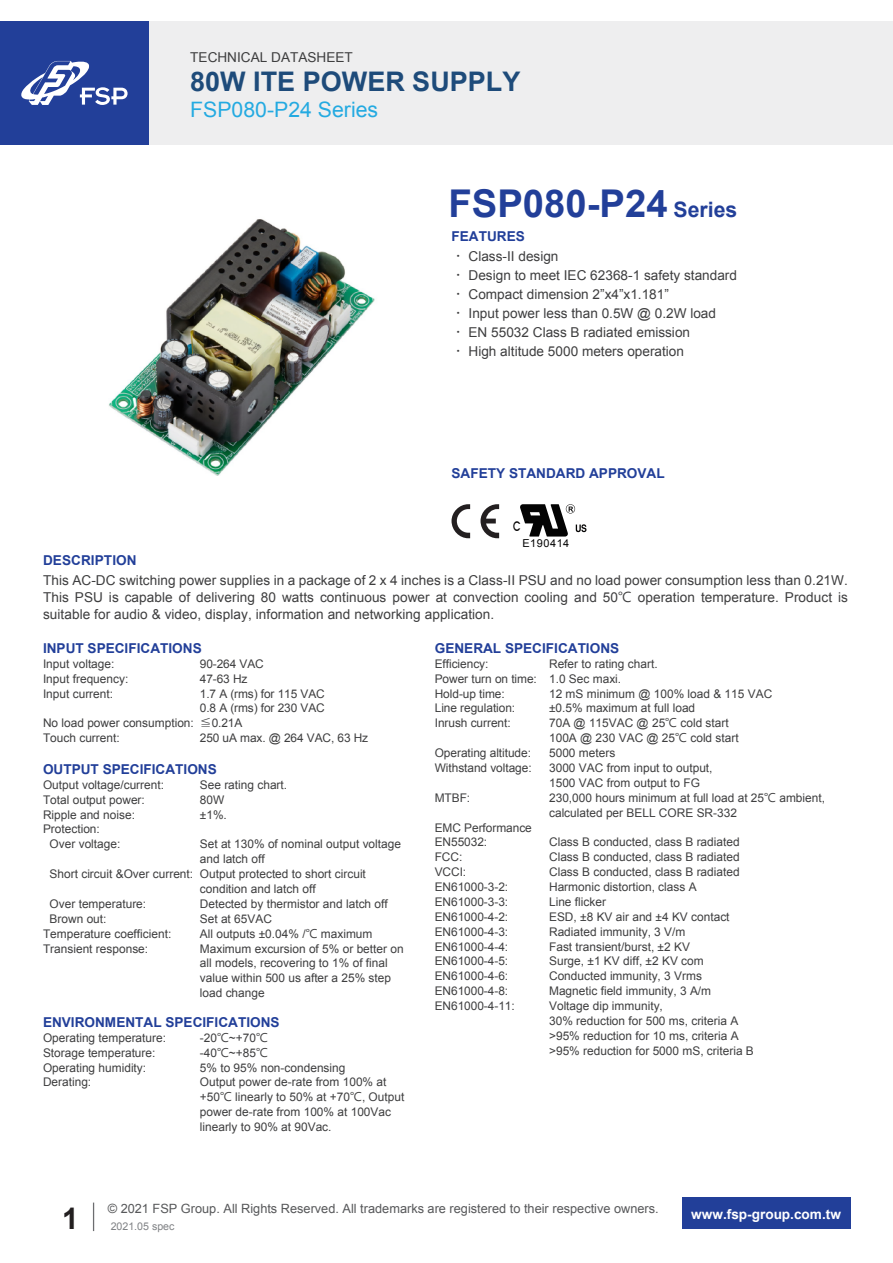
<style>
.page{position:relative;width:893px;height:1263px;background:#fff}
.page>*{position:absolute;margin:0;border:0;box-sizing:border-box;transform-origin:0 0}
.t1{font:700 38.25px "Arial";color:#223f99}
.t2{font:700 29.7px "Arial";color:#231f20}
.t3{font:700 27px "Arial";color:#1e4b7a}
.t4{font:21.3px "Arial";color:#24aae1}
.t5{font:13.65px/19.2px "Arial";color:#3e3e3f}
.t6{font:700 13.65px "Arial";color:#223f99}
.t7{font:700 13.65px "Arial";color:#fff}
.t8{font:500 13.2px "Avant Garde IT Cby BT";color:#040303;scale:.75 1}
.t9{font:12.75px "Arial";color:#57585a}
.t10{font:11.85px/14.9px "Arial";color:#3e3e3f}
.t11{font:10.95px "Arial";letter-spacing:.05em;color:#030303}
.t12{font:10.65px "Arial";color:#808285}
.s1{font-size:21.3px}
.s2{font-weight:700;color:#223f99}
.s3{font-family:"Adobe Ming Std";font-weight:300}
.s4{font-family:"Microsoft Jheng Hei"}
</style>
<div class="page">
<svg style="left:520px;top:504px;width:66px;height:32px"></svg>
<img style="left:109px;top:219px;width:266px;height:257px">
<svg style="left:93px;top:1202px;width:1px;height:29px"></svg>
<div style="left:682px;top:1197px;width:168px;height:32px;background:#223f99"></div>
<div style="left:0;top:21px;width:893px;height:124px;background:#eeeeef"></div>
<div style="left:0;top:21px;width:149px;height:124px;background:#223f99"></div>
<svg style="left:21px;top:61px;width:107px;height:44px"></svg>
<svg style="left:452px;top:504px;width:47px;height:34px"></svg>
<p class="t5" style="left:190px;top:47px;width:164px">TECHNICAL DATASHEET</p>
<h3 class="t3" style="left:190px;top:64px;width:332px">80W ITE POWER SUPPLY</h3>
<h3 class="t4" style="left:190px;top:95px;width:189px">FSP080-P24 Series</h3>
<h1 class="t1" style="left:449px;top:178px;width:290px">FSP080-P24 <span class="s1">Series</span></h1>
<p class="t5" style="left:452px;top:227px;width:287px"><span class="s2">FEATURES<br></span><span class="s3">‧</span> Class-II design<br><span class="s3">‧</span> Design to meet IEC 62368-1 safety standard <span class="s3">‧</span> Compact dimension 2”x4”x1.181”<br><span class="s3">‧</span> Input power less than 0.5W @ 0.2W load<br><span class="s3">‧</span> EN 55032 Class B radiated emission<br><span class="s3">‧</span> High altitude 5000 meters operation</p>
<p class="t6" style="left:452px;top:464px;width:215px">SAFETY STANDARD APPROVAL</p>
<p class="t8" style="left:513px;top:518px;width:12px">C</p>
<p class="t11" style="left:522px;top:536px;width:48px">E190414</p>
<p class="t6" style="left:43px;top:552px;width:95px">DESCRIPTION</p>
<p class="t5" style="left:43px;top:571px;width:806px;line-height:17px;text-align:justify">This AC-DC switching power supplies in a package of 2 x 4 inches is a Class-II PSU and no load power consumption less than 0.21W.<br>This PSU is capable of delivering 80 watts continuous power at convection cooling and 50<span class="s4">℃</span> operation temperature. Product is suitable for audio &amp; video, display, information and networking application.</p>
<p class="t6" style="left:43px;top:639px;width:160px">INPUT SPECIFICATIONS</p>
<p class="t10" style="left:43px;top:656px;width:87px">Input voltage:<br>Input frequency:<br>Input current:</p>
<p class="t10" style="left:43px;top:716px;width:152px">No load power consumption:<br>Touch current:</p>
<p class="t6" style="left:435px;top:639px;width:186px">GENERAL SPECIFICATIONS</p>
<p class="t10" style="left:435px;top:656px;width:104px">Efficiency:<br>Power turn on time:<br>Hold-up time:<br>Line regulation:<br>Inrush current:</p>
<p class="t10" style="left:435px;top:746px;width:98px">Operating altitude:<br>Withstand voltage:</p>
<p class="t10" style="left:435px;top:790px;width:37px">MTBF:</p>
<p class="t10" style="left:435px;top:820px;width:99px">EMC Performance<br>EN55032:<br>FCC:<br>VCCI:<br>EN61000-3-2:<br>EN61000-3-3:<br>EN61000-4-2:<br>EN61000-4-3:<br>EN61000-4-4:<br>EN61000-4-5:<br>EN61000-4-6:<br>EN61000-4-8:<br>EN61000-4-11:</p>
<p class="t10" style="left:549px;top:656px;width:277px">Refer to rating chart.<br>1.0 Sec maxi.<br>12 mS minimum @ 100% load &amp; 115 VAC<br>±0.5% maximum at full load<br>70A @ 115VAC @ 25<span class="s4">℃</span> cold start<br>100A @ 230 VAC @ 25<span class="s4">℃</span> cold start<br>5000 meters<br>3000 VAC from input to output,<br>1500 VAC from output to FG<br>230,000 hours minimum at full load at 25<span class="s4">℃</span> ambient, calculated per BELL CORE SR-332</p>
<p class="t10" style="left:549px;top:835px;width:206px">Class B conducted, class B radiated<br>Class B conducted, class B radiated<br>Class B conducted, class B radiated<br>Harmonic distortion, class A<br>Line flicker<br>ESD, ±8 KV air and ±4 KV contact<br>Radiated immunity, 3 V/m<br>Fast transient/burst, ±2 KV<br>Surge, ±1 KV diff, ±2 KV com<br>Conducted immunity, 3 Vrms<br>Magnetic field immunity, 3 A/m<br>Voltage dip immunity,<br>30% reduction for 500 ms, criteria A &gt;95% reduction for 10 ms, criteria A &gt;95% reduction for 5000 mS, criteria B</p>
<p class="t10" style="left:200px;top:656px;width:170px">90-264 VAC<br>47-63 Hz<br>1.7 A (rms) for 115 VAC<br>0.8 A (rms) for 230 VAC <span class="s3">≦</span>0.21A<br>250 uA max. @ 264 VAC, 63 Hz</p>
<p class="t6" style="left:43px;top:760px;width:175px">OUTPUT SPECIFICATIONS</p>
<p class="t10" style="left:43px;top:777px;width:123px">Output voltage/current:</p>
<p class="t10" style="left:43px;top:792px;width:103px">Total output power:</p>
<p class="t10" style="left:43px;top:807px;width:93px">Ripple and noise:</p>
<p class="t10" style="left:43px;top:822px;width:58px">Protection:</p>
<p class="t10" style="left:50px;top:837px;width:72px">Over voltage:</p>
<p class="t10" style="left:50px;top:867px;width:145px">Short circuit &amp;Over current:</p>
<p class="t10" style="left:50px;top:896px;width:98px">Over temperature:</p>
<p class="t10" style="left:50px;top:911px;width:58px">Brown out:</p>
<p class="t10" style="left:43px;top:926px;width:130px">Temperature coefficient:</p>
<p class="t10" style="left:43px;top:941px;width:107px">Transient response:</p>
<p class="t10" style="left:200px;top:777px;width:89px">See rating chart.<br>80W<br>±1%.</p>
<p class="t10" style="left:200px;top:837px;width:205px">Set at 130% of nominal output voltage and latch off<br>Output protected to short circuit condition and latch off<br>Detected by thermistor and latch off<br>Set at 65VAC<br>All outputs ±0.04% /<span class="s4">℃</span> maximum<br>Maximum excursion of 5% or better on all models, recovering to 1% of final value within 500 us after a 25% step load change</p>
<p class="t10" style="left:200px;top:1030px;width:206px">-20<span class="s4">℃</span>~+70<span class="s4">℃<br></span>-40<span class="s4">℃</span>~+85<span class="s4">℃<br></span>5% to 95% non-condensing<br>Output power de-rate from 100% at +50<span class="s4">℃</span> linearly to 50% at +70<span class="s4">℃</span>, Output power de-rate from 100% at 100Vac linearly to 90% at 90Vac.</p>
<p class="t6" style="left:43px;top:1013px;width:238px">ENVIRONMENTAL SPECIFICATIONS</p>
<p class="t10" style="left:43px;top:1030px;width:125px">Operating temperature:<br>Storage temperature:<br>Operating humidity:<br>Derating:</p>
<p class="t9" style="left:108px;top:1200px;width:553px">© 2021 FSP Group. All Rights Reserved. All trademarks are registered to their respective owners.</p>
<p class="t12" style="left:111px;top:1219px;width:65px">2021.05 spec</p>
<h2 class="t2" style="left:62px;top:1199px;width:18px">1</h2>
<p class="t7" style="left:691px;top:1205px;width:151px">www.fsp-group.com.tw</p>
</div>
